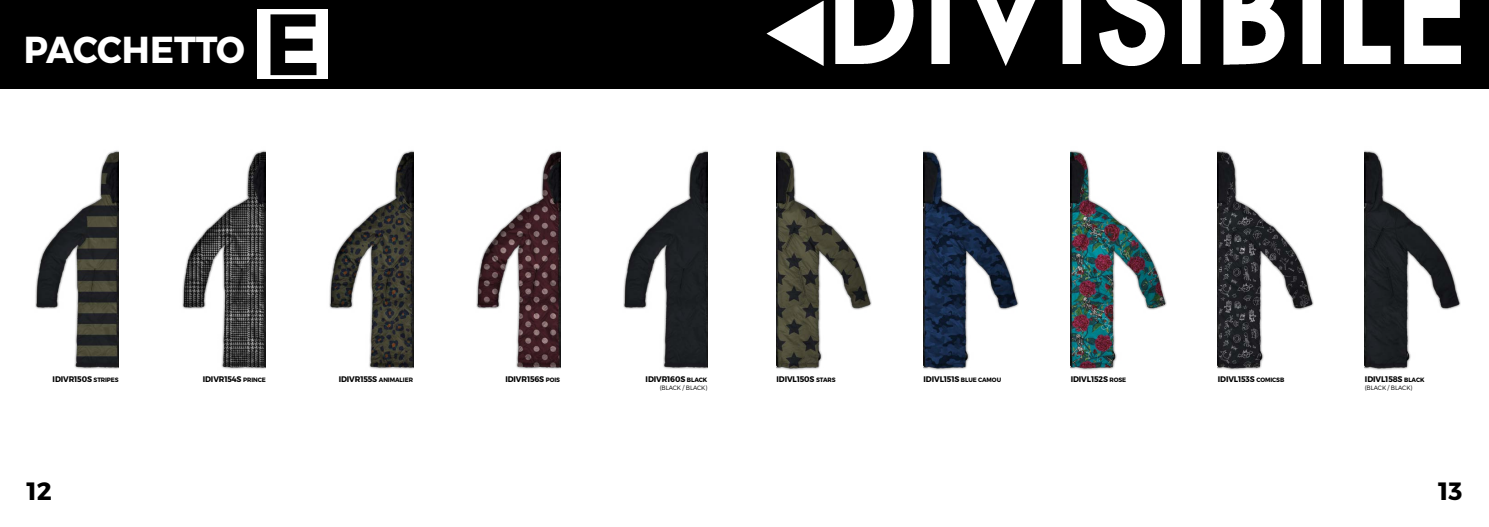
<style>
.page{position:relative;width:1489px;height:527px;background:#fff}
.page>*{position:absolute;margin:0;border:0;box-sizing:border-box;transform-origin:0 0}
.t1{font:700 86.62px "Montserrat";color:#000;scale:.95 1}
.t2{font:700 37.5px "Montserrat";letter-spacing:-.005em;color:#fff;scale:.95 1}
.t3{font:700 25px "Montserrat";color:#000}
.t4{font:700 8.12px "Montserrat";letter-spacing:-.01em;color:#000;scale:.95 1}
.t5{font:300 6.25px "Montserrat";letter-spacing:-.01em;color:#000;scale:.95 1}
.s1{font-size:6.25px}
</style>
<div class="page">
<img style="left:35px;top:150px;width:84px;height:219px">
<img style="left:182px;top:150px;width:84px;height:219px">
<img style="left:329px;top:150px;width:84px;height:219px">
<img style="left:476px;top:150px;width:84px;height:219px">
<img style="left:623px;top:150px;width:84px;height:219px">
<img style="left:776px;top:150px;width:96px;height:220px">
<img style="left:923px;top:150px;width:96px;height:220px">
<img style="left:1070px;top:150px;width:96px;height:220px">
<img style="left:1217px;top:150px;width:96px;height:220px">
<img style="left:1364px;top:150px;width:96px;height:220px">
<div style="left:744px;top:0;width:744px;height:89px;background:#000"></div>
<div style="left:0;top:0;width:744px;height:89px;background:#000"></div>
<img style="left:766px;top:0;width:695px;height:65px">
<div style="left:257px;top:10px;width:71px;height:69px;background:#fff"></div>
<h2 class="t2" style="left:24px;top:27px;width:234px">PACCHETTO</h2>
<h1 class="t1" style="left:265px;top:-9px;width:60px">E</h1>
<p class="t4" style="left:53px;top:374px;width:71px">IDIVR150S <span class="s1">STRIPES</span></p>
<p class="t4" style="left:203px;top:374px;width:68px">IDIVR154S <span class="s1">PRINCE</span></p>
<p class="t4" style="left:339px;top:374px;width:80px">IDIVR155S <span class="s1">ANIMALIER</span></p>
<p class="t4" style="left:505px;top:374px;width:59px">IDIVR156S <span class="s1">POIS</span></p>
<p class="t4" style="left:645px;top:374px;width:66px">IDIVR160S <span class="s1">BLACK</span></p>
<p class="t4" style="left:776px;top:374px;width:64px">IDIVL150S <span class="s1">STARS</span></p>
<p class="t4" style="left:923px;top:374px;width:83px">IDIVL151S <span class="s1">BLUE CAMOU</span></p>
<p class="t4" style="left:1070px;top:374px;width:60px">IDIVL152S <span class="s1">ROSE</span></p>
<p class="t4" style="left:1217px;top:374px;width:71px">IDIVL153S <span class="s1">COMICSB</span></p>
<p class="t5" style="left:659px;top:383px;width:51px">(BLACK / BLACK)</p>
<p class="t4" style="left:1364px;top:374px;width:64px">IDIVL158S <span class="s1">BLACK</span></p>
<p class="t5" style="left:1364px;top:383px;width:51px">(BLACK / BLACK)</p>
<h3 class="t3" style="left:27px;top:475px;width:27px">12</h3>
<h3 class="t3" style="left:1437px;top:475px;width:26px">13</h3>
</div>
